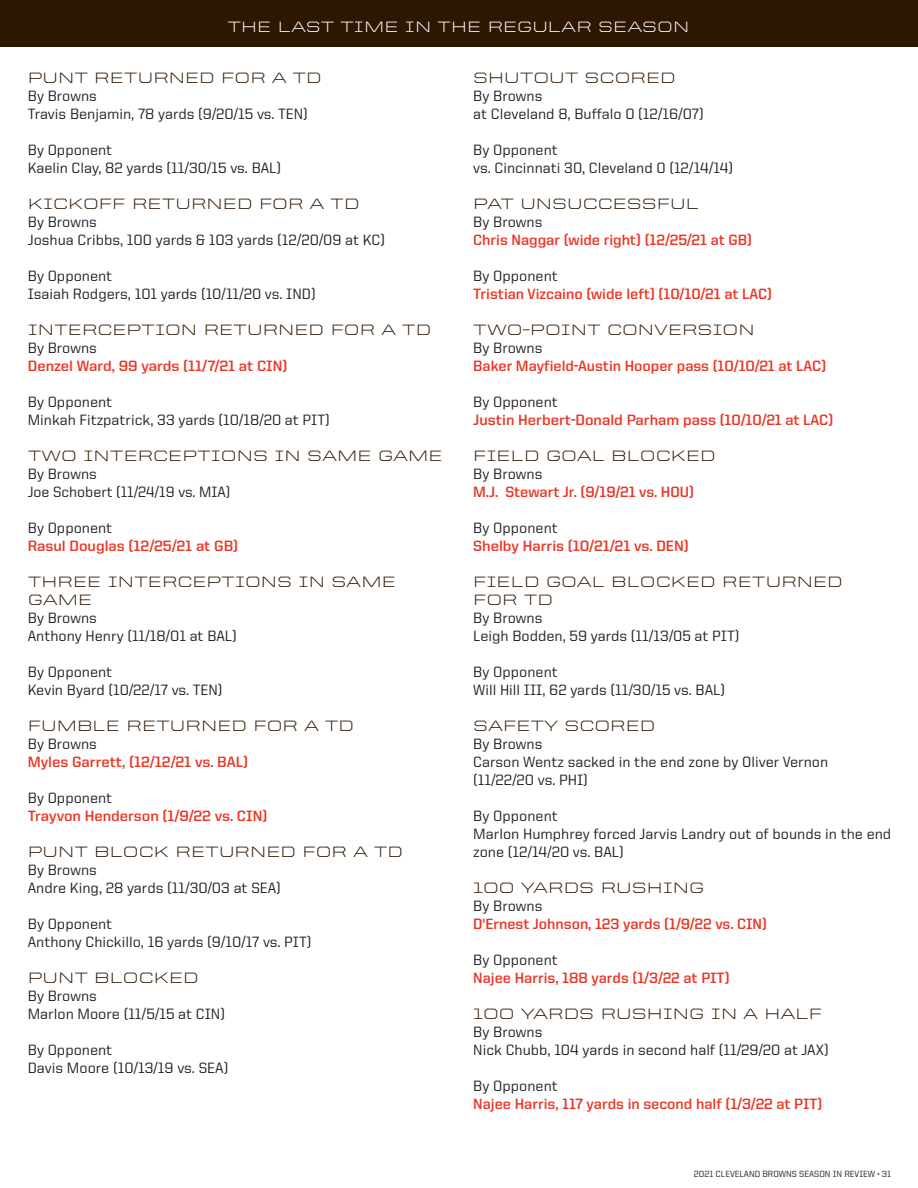
<style>
.page{position:relative;width:918px;height:1188px;background:#fff}
.page>*{position:absolute;margin:0;border:0;box-sizing:border-box;transform-origin:0 0}
.t1{font:500 15px/18px "United Sans Reg";color:#231f20}
.t2{font:700 15px "United Sans Reg";color:#eb3524}
.t3{font:300 15px/18px "United Sans Ext";color:#2e1700}
.t4{font:300 15px "United Sans Ext";color:#fff}
.t5{font:500 9px "United Sans Reg";color:#231f20}
.s1{color:#2e1700}
</style>
<div class="page">
<div style="left:0;top:0;width:918px;height:47px;background:#2e1700"></div>
<p class="t4" style="left:227px;top:18px;width:464px">THE LAST TIME IN THE REGULAR SEASON</p>
<p class="t3" style="left:28px;top:69px;width:296px">PUNT RETURNED FOR A TD</p>
<p class="t1" style="left:28px;top:86px;width:71px">By Browns</p>
<p class="t1" style="left:28px;top:104px;width:282px">Travis Benjamin, 78 yards (9/20/15 vs. TEN)</p>
<p class="t1" style="left:28px;top:140px;width:86px">By Opponent</p>
<p class="t1" style="left:28px;top:158px;width:255px">Kaelin Clay, 82 yards (11/30/15 vs. BAL)</p>
<p class="t3" style="left:28px;top:195px;width:333px">KICKOFF RETURNED FOR A TD</p>
<p class="t1" style="left:28px;top:212px;width:71px">By Browns</p>
<p class="t1" style="left:28px;top:230px;width:359px">Joshua Cribbs, 100 yards &amp; 103 yards (12/20/09 at KC)</p>
<p class="t1" style="left:28px;top:266px;width:86px">By Opponent</p>
<p class="t1" style="left:28px;top:284px;width:289px">Isaiah Rodgers, 101 yards (10/11/20 vs. IND)</p>
<p class="t3" style="left:28px;top:321px;width:405px">INTERCEPTION RETURNED FOR A TD</p>
<p class="t1" style="left:28px;top:338px;width:71px">By Browns</p>
<p class="t2" style="left:28px;top:357px;width:261px">Denzel Ward, 99 yards (11/7/21 at CIN)</p>
<p class="t1" style="left:28px;top:392px;width:86px">By Opponent</p>
<p class="t1" style="left:28px;top:410px;width:304px">Minkah Fitzpatrick, 33 yards (10/18/20 at PIT)</p>
<p class="t3" style="left:28px;top:447px;width:416px">TWO INTERCEPTIONS IN SAME GAME</p>
<p class="t1" style="left:28px;top:464px;width:71px">By Browns</p>
<p class="t1" style="left:28px;top:482px;width:204px">Joe Schobert (11/24/19 vs. MIA)</p>
<p class="t1" style="left:28px;top:518px;width:86px">By Opponent</p>
<p class="t2" style="left:28px;top:537px;width:212px">Rasul Douglas (12/25/21 at GB)</p>
<p class="t3" style="left:28px;top:573px;width:370px">THREE INTERCEPTIONS IN SAME<br>GAME</p>
<p class="t1" style="left:28px;top:608px;width:71px">By Browns</p>
<p class="t1" style="left:28px;top:626px;width:211px">Anthony Henry (11/18/01 at BAL)</p>
<p class="t1" style="left:28px;top:662px;width:86px">By Opponent</p>
<p class="t1" style="left:28px;top:680px;width:196px">Kevin Byard (10/22/17 vs. TEN)</p>
<p class="t3" style="left:28px;top:717px;width:328px">FUMBLE RETURNED FOR A TD</p>
<p class="t1" style="left:28px;top:734px;width:71px">By Browns</p>
<p class="t2" style="left:28px;top:753px;width:222px">Myles Garrett, (12/12/21 vs. BAL)</p>
<p class="t1" style="left:28px;top:788px;width:86px">By Opponent</p>
<p class="t2" style="left:28px;top:807px;width:241px">Trayvon Henderson (1/9/22 vs. CIN)</p>
<p class="t3" style="left:28px;top:843px;width:377px">PUNT BLOCK RETURNED FOR A TD</p>
<p class="t1" style="left:28px;top:860px;width:71px">By Browns</p>
<p class="t1" style="left:28px;top:878px;width:255px">Andre King, 28 yards (11/30/03 at SEA)</p>
<p class="t1" style="left:28px;top:914px;width:86px">By Opponent</p>
<p class="t1" style="left:28px;top:932px;width:285px">Anthony Chickillo, 16 yards (9/10/17 vs. PIT)</p>
<p class="t3" style="left:28px;top:969px;width:173px">PUNT BLOCKED</p>
<p class="t1" style="left:28px;top:986px;width:71px">By Browns</p>
<p class="t1" style="left:28px;top:1004px;width:199px">Marlon Moore (11/5/15 at CIN)</p>
<p class="t1" style="left:28px;top:1040px;width:86px">By Opponent</p>
<p class="t1" style="left:28px;top:1058px;width:202px">Davis Moore (10/13/19 vs. SEA)</p>
<p class="t3" style="left:473px;top:69px;width:204px">SHUTOUT SCORED</p>
<p class="t1" style="left:473px;top:86px;width:71px">By Browns</p>
<p class="t1" style="left:473px;top:104px;width:232px">at Cleveland 8, Buffalo 0 (12/16/07)</p>
<p class="t1" style="left:473px;top:140px;width:86px">By Opponent</p>
<p class="t1" style="left:473px;top:158px;width:261px">vs. Cincinnati 30, Cleveland 0 (12/14/14)</p>
<p class="t3" style="left:473px;top:195px;width:227px">PAT UNSUCCESSFUL</p>
<p class="t1" style="left:473px;top:212px;width:71px">By Browns</p>
<p class="t2" style="left:473px;top:231px;width:280px">Chris Naggar (wide right) (12/25/21 at GB)</p>
<p class="t1" style="left:473px;top:266px;width:86px">By Opponent</p>
<p class="t2" style="left:473px;top:285px;width:300px">Tristian Vizcaino (wide left) (10/10/21 at LAC)</p>
<p class="t3" style="left:473px;top:321px;width:283px">TWO-POINT CONVERSION</p>
<p class="t1" style="left:473px;top:338px;width:71px">By Browns</p>
<p class="t2" style="left:473px;top:357px;width:355px">Baker Mayfield-Austin Hooper pass (10/10/21 at LAC)</p>
<p class="t1" style="left:473px;top:392px;width:86px">By Opponent</p>
<p class="t2" style="left:473px;top:411px;width:362px">Justin Herbert-Donald Parham pass (10/10/21 at LAC)</p>
<p class="t3" style="left:473px;top:447px;width:244px">FIELD GOAL BLOCKED</p>
<p class="t1" style="left:473px;top:464px;width:71px">By Browns</p>
<p class="t2" style="left:473px;top:483px;width:222px">M.J. Stewart Jr. (9/19/21 vs. HOU)</p>
<p class="t1" style="left:473px;top:518px;width:86px">By Opponent</p>
<p class="t2" style="left:473px;top:537px;width:217px">Shelby Harris (10/21/21 vs. DEN)</p>
<p class="t3" style="left:473px;top:573px;width:371px">FIELD GOAL BLOCKED RETURNED<br>FOR TD</p>
<p class="t1" style="left:473px;top:608px;width:71px">By Browns</p>
<p class="t1" style="left:473px;top:626px;width:268px">Leigh Bodden, 59 yards (11/13/05 at PIT)</p>
<p class="t1" style="left:473px;top:662px;width:86px">By Opponent</p>
<p class="t1" style="left:473px;top:680px;width:253px">Will Hill III, 62 yards (11/30/15 vs. BAL)</p>
<p class="t3" style="left:473px;top:717px;width:184px">SAFETY SCORED</p>
<p class="t1" style="left:473px;top:734px;width:71px">By Browns</p>
<p class="t1" style="left:473px;top:752px;width:357px">Carson Wentz sacked in the end zone by Oliver Vernon (11/22/20 vs. PHI)</p>
<p class="t1" style="left:473px;top:806px;width:86px">By Opponent</p>
<p class="t1" style="left:473px;top:824px;width:420px">Marlon Humphrey forced Jarvis Landry out of bounds in the end zone (12/14/20 vs. BAL)</p>
<p class="t3" style="left:473px;top:879px;width:233px">100 YARDS RUSHING</p>
<p class="t1" style="left:473px;top:896px;width:71px">By Browns</p>
<p class="t2" style="left:473px;top:915px;width:295px">D'Ernest Johnson, 123 yards (1/9/22 vs. CIN)</p>
<p class="t1" style="left:473px;top:950px;width:86px">By Opponent</p>
<p class="t2" style="left:473px;top:969px;width:258px">Najee Harris, 188 yards (1/3/22 at PIT)</p>
<p class="t3" style="left:473px;top:1005px;width:350px">100 YARDS RUSHING IN A HALF</p>
<p class="t1" style="left:473px;top:1022px;width:71px">By Browns</p>
<p class="t1" style="left:473px;top:1040px;width:357px">Nick Chubb, 104 yards in second half (11/29/20 at JAX)</p>
<p class="t1" style="left:473px;top:1076px;width:86px">By Opponent</p>
<p class="t2" style="left:473px;top:1095px;width:351px">Najee Harris, 117 yards in second half (1/3/22 at PIT)</p>
<p class="t5" style="left:694px;top:1169px;width:199px">2021 CLEVELAND BROWNS SEASON IN REVIEW <span class="s1">•</span> 31</p>
</div>
